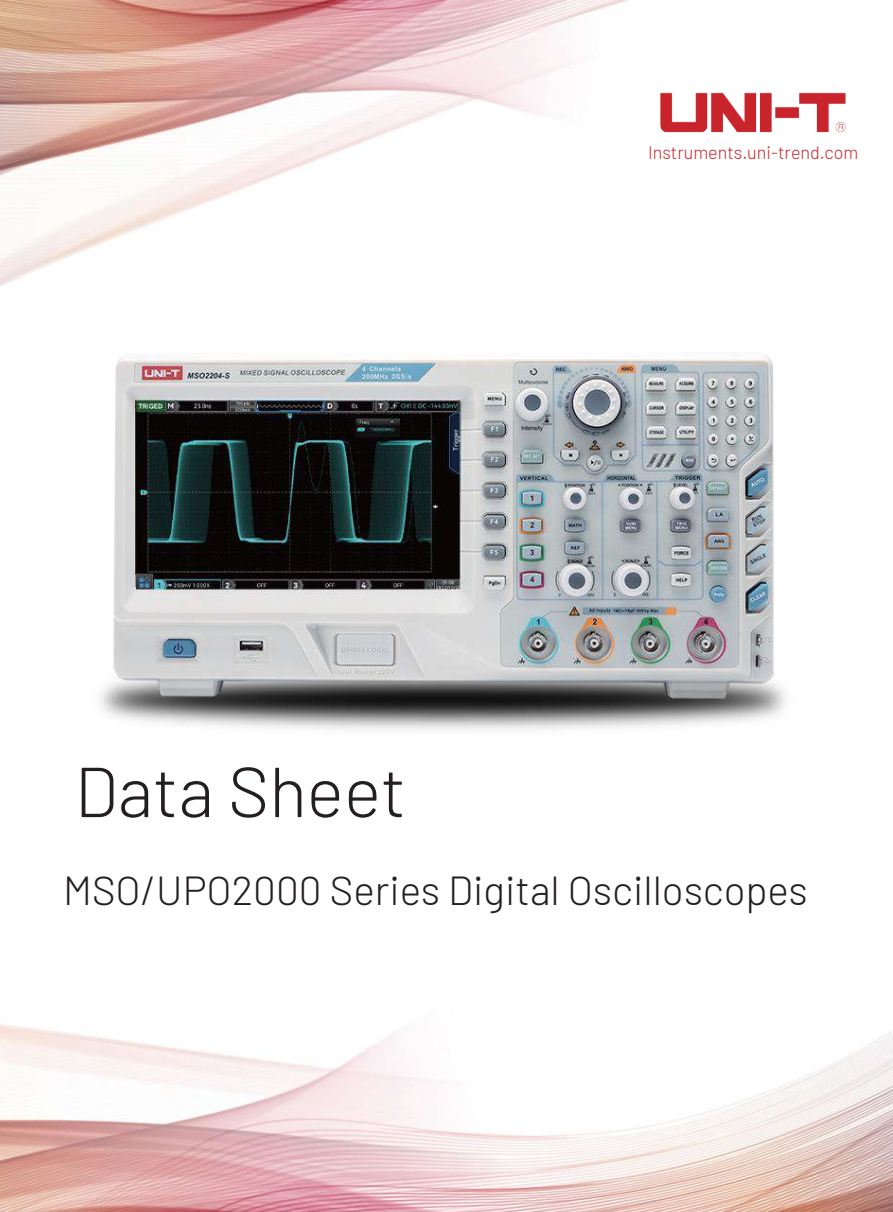
<style>
.page{position:relative;width:893px;height:1212px;background:#fff}
.page>*{position:absolute;margin:0;border:0;box-sizing:border-box;transform-origin:0 0}
.t1{font:300 70.5px "Barlow";letter-spacing:-.005em;color:#231f20}
.t2{font:300 40.5px "Barlow";color:#231f20}
.t3{font:300 18px "Barlow";color:#c9242b}
</style>
<div class="page">
<img style="left:0;top:0;width:893px;height:1212px">
<img style="left:66px;top:164px;width:755px;height:755px">
<img style="left:653px;top:87px;width:197px;height:53px">
<h1 class="t1" style="left:74px;top:741px;width:333px">Data Sheet</h1>
<p class="t3" style="left:648px;top:139px;width:212px">Instruments.uni-trend.com</p>
<p class="t2" style="left:63px;top:861px;width:746px">MSO/UPO2000 Series Digital Oscilloscopes</p>
</div>
